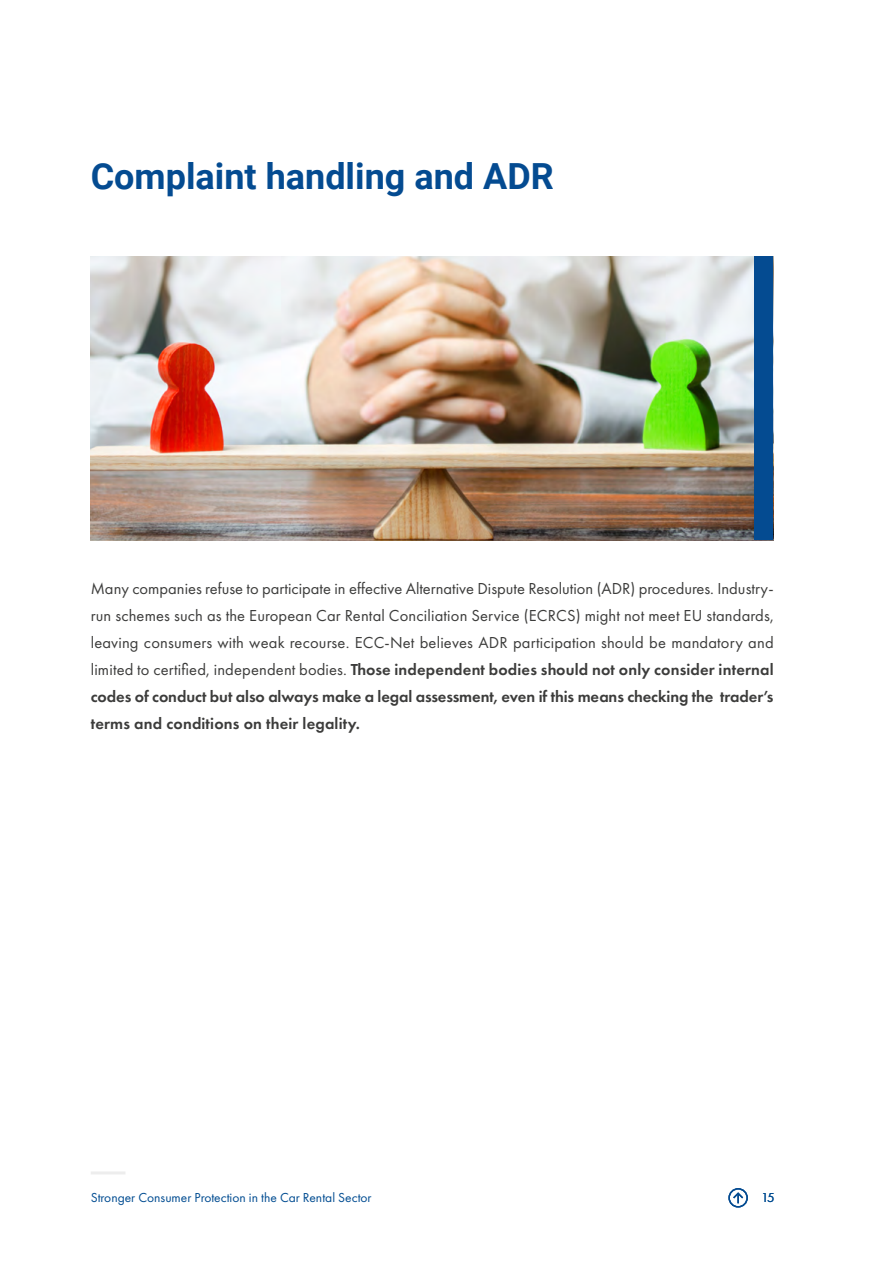
<style>
.page{position:relative;width:893px;height:1263px;background:#fff}
.page>*{position:absolute;margin:0;border:0;box-sizing:border-box;transform-origin:0 0}
.t1{font:700 36px "Roboto";color:#044b91}
.t2{font:16.5px/27px "Futura PT";letter-spacing:.01em;color:#3c3c3b;text-align:justify}
.t3{font:13.5px "Futura PT";color:#004c91}
.s1{font-weight:600}
</style>
<div class="page">
<hr style="left:91px;top:1171px;width:34px;height:3px;background:#ededed">
<svg style="left:731px;top:1191px;width:14px;height:12px"></svg>
<div style="left:728px;top:1188px;width:20px;height:19px;border:2px solid #044b91;border-radius:50%"></div>
<img style="left:91px;top:256px;width:683px;height:284px">
<div style="left:755px;top:256px;width:18px;height:284px;background:#044b91"></div>
<h1 class="t1" style="left:91px;top:151px;width:464px">Complaint handling and ADR</h1>
<p class="t2" style="left:91px;top:575px;width:684px">Many companies refuse to participate in effective Alternative Dispute Resolution (ADR) procedures. Industry&shy;run schemes such as the European Car Rental Conciliation Service (ECRCS) might not meet EU standards, leaving consumers with weak recourse. ECC-Net believes ADR participation should be mandatory and limited to certified, independent bodies. <span class="s1">Those independent bodies should not only consider internal codes of conduct but also always make a legal assessment, even if this means checking the trader’s terms and conditions on their legality.</span></p>
<p class="t3" style="left:91px;top:1189px;width:282px">Stronger Consumer Protection in the Car Rental Sector</p>
<p class="t3" style="left:761px;top:1189px;width:15px">15</p>
</div>
